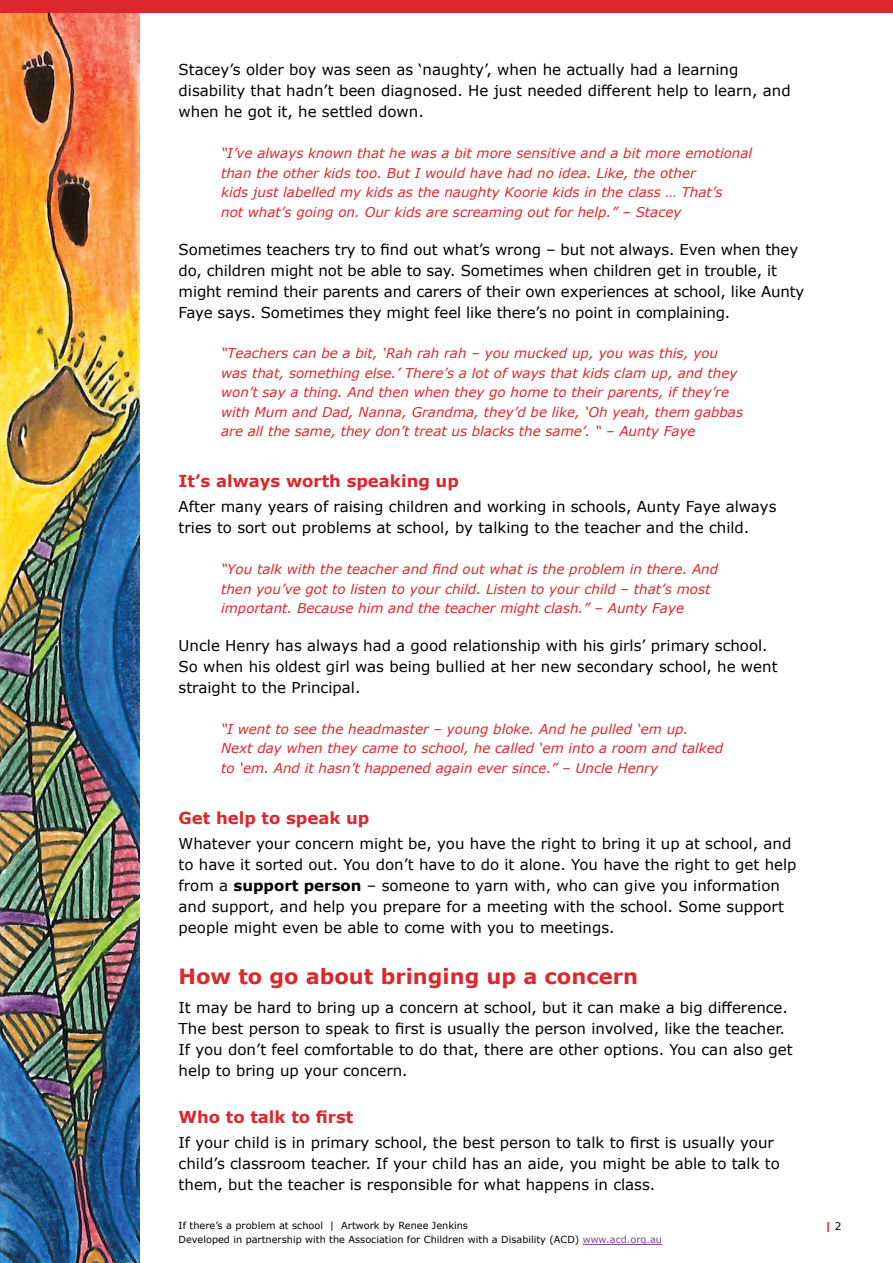
<style>
.page{position:relative;width:893px;height:1263px;background:#fff}
.page>*{position:absolute;margin:0;border:0;box-sizing:border-box;transform-origin:0 0}
.t1{font:700 21px "Verdana";color:#dc282d}
.t2{font:700 16.5px "Verdana";color:#dc282d}
.Body_text{font:15px/21px "Verdana";color:#000}
.t3{font:italic 13.5px/19.5px "Verdana";color:#dc282d}
.t4{font:700 10.5px "Verdana";color:#dc282d}
.t5{font:9.75px "Verdana";color:#000}
.s1{font-weight:700}
.s2{font-weight:400;color:#000}
.s3{color:#7d4199}
</style>
<div class="page">
<img style="left:0;top:13px;width:139px;height:1250px">
<div style="left:0;top:0;width:893px;height:13px;background:#dc282d"></div>
<hr style="left:583px;top:1244px;width:79px;height:1px;background:#7d4199">
<p class="Body_text" style="left:179px;top:59px;width:614px">Stacey’s older boy was seen as ‘naughty’, when he actually had a learning disability that hadn’t been diagnosed. He just needed different help to learn, and when he got it, he settled down.</p>
<p class="t3" style="left:221px;top:143px;width:533px">“I’ve always known that he was a bit more sensitive and a bit more emotional than the other kids too. But I would have had no idea. Like, the other<br>kids just labelled my kids as the naughty Koorie kids in the class … That’s<br>not what’s going on. Our kids are screaming out for help.” – Stacey</p>
<p class="Body_text" style="left:179px;top:238px;width:627px">Sometimes teachers try to find out what’s wrong – but not always. Even when they do, children might not be able to say. Sometimes when children get in trouble, it might remind their parents and carers of their own experiences at school, like Aunty Faye says. Sometimes they might feel like there’s no point in complaining.</p>
<p class="t3" style="left:221px;top:343px;width:523px">“Teachers can be a bit, ‘Rah rah rah – you mucked up, you was this, you was that, something else.’ There’s a lot of ways that kids clam up, and they won’t say a thing. And then when they go home to their parents, if they’re with Mum and Dad, Nanna, Grandma, they’d be like, ‘Oh yeah, them gabbas are all the same, they don’t treat us blacks the same’. “ – Aunty Faye</p>
<h3 class="t2" style="left:179px;top:469px;width:282px">It’s always worth speaking up</h3>
<p class="Body_text" style="left:179px;top:496px;width:599px">After many years of raising children and working in schools, Aunty Faye always tries to sort out problems at school, by talking to the teacher and the child.</p>
<p class="t3" style="left:221px;top:559px;width:499px">“You talk with the teacher and find out what is the problem in there. And then you’ve got to listen to your child. Listen to your child – that’s most important. Because him and the teacher might clash.” – Aunty Faye</p>
<p class="Body_text" style="left:179px;top:635px;width:600px">Uncle Henry has always had a good relationship with his girls’ primary school.<br>So when his oldest girl was being bullied at her new secondary school, he went straight to the Principal.</p>
<p class="t3" style="left:221px;top:719px;width:504px">“I went to see the headmaster – young bloke. And he pulled ‘em up.<br>Next day when they came to school, he called ‘em into a room and talked to ‘em. And it hasn’t happened again ever since.” – Uncle Henry</p>
<h3 class="t2" style="left:179px;top:806px;width:192px">Get help to speak up</h3>
<p class="Body_text" style="left:179px;top:833px;width:619px">Whatever your concern might be, you have the right to bring it up at school, and to have it sorted out. You don’t have to do it alone. You have the right to get help from a <span class="s1">support person</span> – someone to yarn with, who can give you information and support, and help you prepare for a meeting with the school. Some support people might even be able to come with you to meetings.</p>
<h2 class="t1" style="left:179px;top:961px;width:461px">How to go about bringing up a concern</h2>
<p class="Body_text" style="left:179px;top:997px;width:615px">It may be hard to bring up a concern at school, but it can make a big difference.<br>The best person to speak to first is usually the person involved, like the teacher.<br>If you don’t feel comfortable to do that, there are other options. You can also get help to bring up your concern.</p>
<h3 class="t2" style="left:179px;top:1105px;width:176px">Who to talk to first</h3>
<p class="Body_text" style="left:179px;top:1132px;width:603px">If your child is in primary school, the best person to talk to first is usually your child’s classroom teacher. If your child has an aide, you might be able to talk to them, but the teacher is responsible for what happens in class.</p>
<p class="t5" style="left:179px;top:1219px;width:291px">If there’s a problem at school | Artwork by Renee Jenkins</p>
<p class="t4" style="left:825px;top:1219px;width:18px">| <span class="s2">2</span></p>
<p class="t5" style="left:179px;top:1233px;width:485px">Developed in partnership with the Association for Children with a Disability (ACD) <span class="s3">www.acd.org.au</span></p>
</div>
